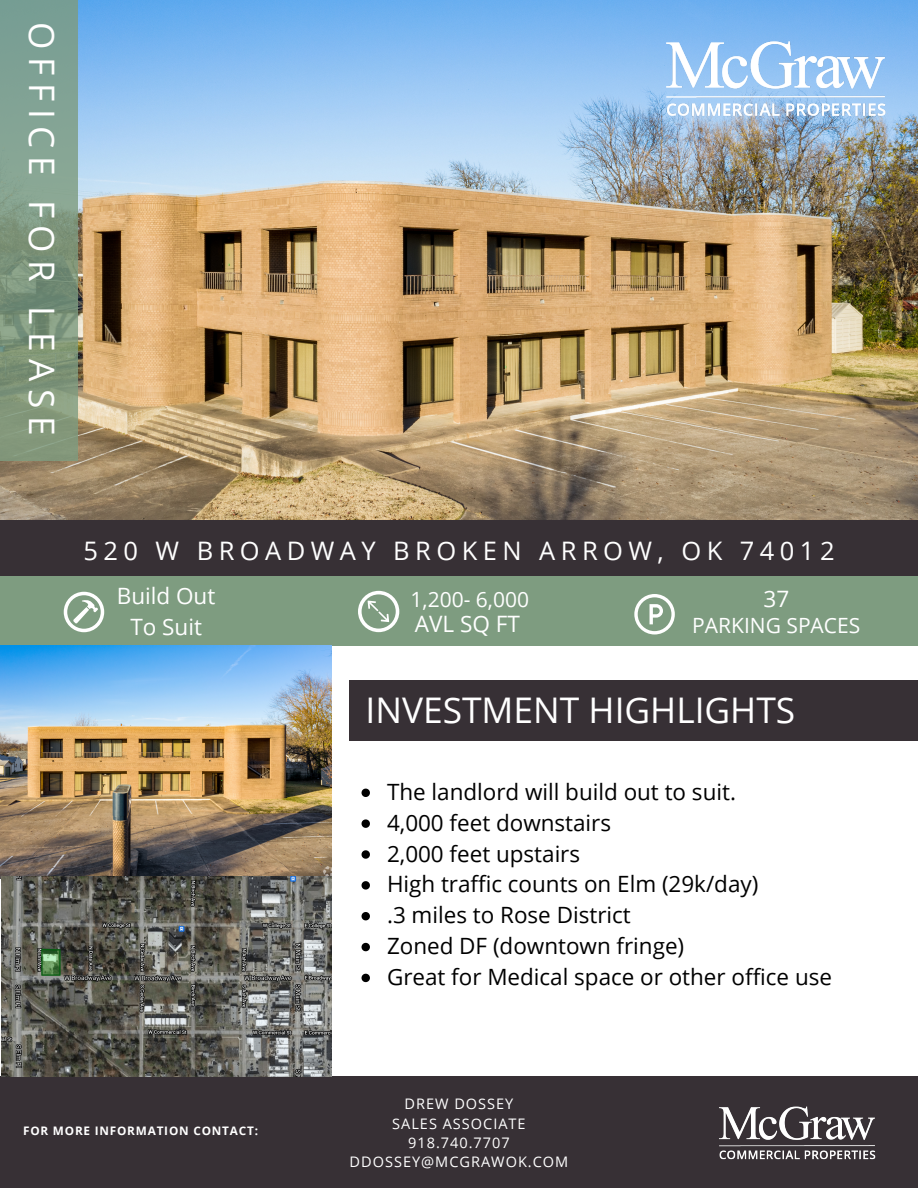
<style>
.page{position:relative;width:918px;height:1188px;background:#fff}
.page>*{position:absolute;margin:0;border:0;box-sizing:border-box;transform-origin:0 0}
.t1{font:35.4px "Open Sans";color:#fff}
.t2{font:35.25px "Open Sans";letter-spacing:.215em;color:#fff}
.t3{font:25.5px "Open Sans";letter-spacing:.215em;color:#fff}
.t4{font:22.65px "Open Sans";color:#fff}
.t5{font:22.5px "Open Sans";color:#000}
.t6{font:22.5px/31.5px "Open Sans";color:#fff;text-align:center}
.t7{font:21px "Open Sans";color:#fff}
.t8{font:14.55px "Open Sans";letter-spacing:.07em;color:#fff}
.t9{font:700 11.7px "Open Sans";letter-spacing:.07em;color:#fff}
</style>
<div class="page">
<img style="left:0;top:0;width:918px;height:520px">
<img style="left:661px;top:35px;width:235px;height:92px">
<div style="left:0;top:520px;width:918px;height:61px;background:#373035"></div>
<div style="left:0;top:577px;width:918px;height:69px;background:#7e9c80"></div>
<svg style="left:358px;top:591px;width:41px;height:41px"></svg>
<svg style="left:634px;top:594px;width:41px;height:40px"></svg>
<div style="left:349px;top:680px;width:569px;height:60px;background:#373035"></div>
<img style="left:0;top:646px;width:331px;height:233px">
<div style="left:0;top:1076px;width:918px;height:112px;background:#373035"></div>
<svg style="left:0;top:0;width:77px;height:461px;background:#7e9a85"></svg>
<img style="left:1px;top:876px;width:331px;height:200px">
<img style="left:719px;top:1106px;width:157px;height:54px">
<svg style="left:64px;top:592px;width:40px;height:40px"></svg>
<svg style="left:362px;top:789px;width:8px;height:8px"></svg>
<svg style="left:362px;top:819px;width:8px;height:9px"></svg>
<svg style="left:362px;top:850px;width:8px;height:9px"></svg>
<svg style="left:362px;top:881px;width:8px;height:9px"></svg>
<svg style="left:362px;top:912px;width:8px;height:8px"></svg>
<svg style="left:362px;top:943px;width:8px;height:8px"></svg>
<svg style="left:362px;top:974px;width:8px;height:8px"></svg>
<p class="t2" style="left:67px;top:22px;width:415px;rotate:90deg">OFFICE FOR LEASE</p>
<p class="t3" style="left:83px;top:533px;width:753px">520 W BROADWAY BROKEN ARROW, OK 74012</p>
<p class="t6" style="left:117px;top:579px;width:100px">Build Out<br>To Suit</p>
<p class="t7" style="left:411px;top:584px;width:120px">1,200- 6,000</p>
<p class="t4" style="left:415px;top:608px;width:107px">AVL SQ FT</p>
<p class="t4" style="left:763px;top:583px;width:27px">37</p>
<p class="t7" style="left:692px;top:611px;width:170px">PARKING SPACES</p>
<p class="t1" style="left:366px;top:685px;width:431px">INVESTMENT HIGHLIGHTS</p>
<p class="t5" style="left:387px;top:776px;width:350px">The landlord will build out to suit.</p>
<p class="t5" style="left:387px;top:807px;width:226px">4,000 feet downstairs</p>
<p class="t5" style="left:387px;top:837px;width:195px">2,000 feet upstairs</p>
<p class="t5" style="left:387px;top:868px;width:373px">High traffic counts on Elm (29k/day)</p>
<p class="t5" style="left:387px;top:899px;width:245px">.3 miles to Rose District</p>
<p class="t5" style="left:387px;top:930px;width:299px">Zoned DF (downtown fringe)</p>
<p class="t5" style="left:387px;top:961px;width:447px">Great for Medical space or other office use</p>
<p class="t9" style="left:23px;top:1123px;width:236px">FOR MORE INFORMATION CONTACT:</p>
<p class="t8" style="left:405px;top:1094px;width:110px">DREW DOSSEY</p>
<p class="t8" style="left:392px;top:1113px;width:135px">SALES ASSOCIATE</p>
<p class="t8" style="left:408px;top:1132px;width:103px">918.740.7707</p>
<p class="t8" style="left:350px;top:1152px;width:220px">DDOSSEY@MCGRAWOK.COM</p>
</div>
